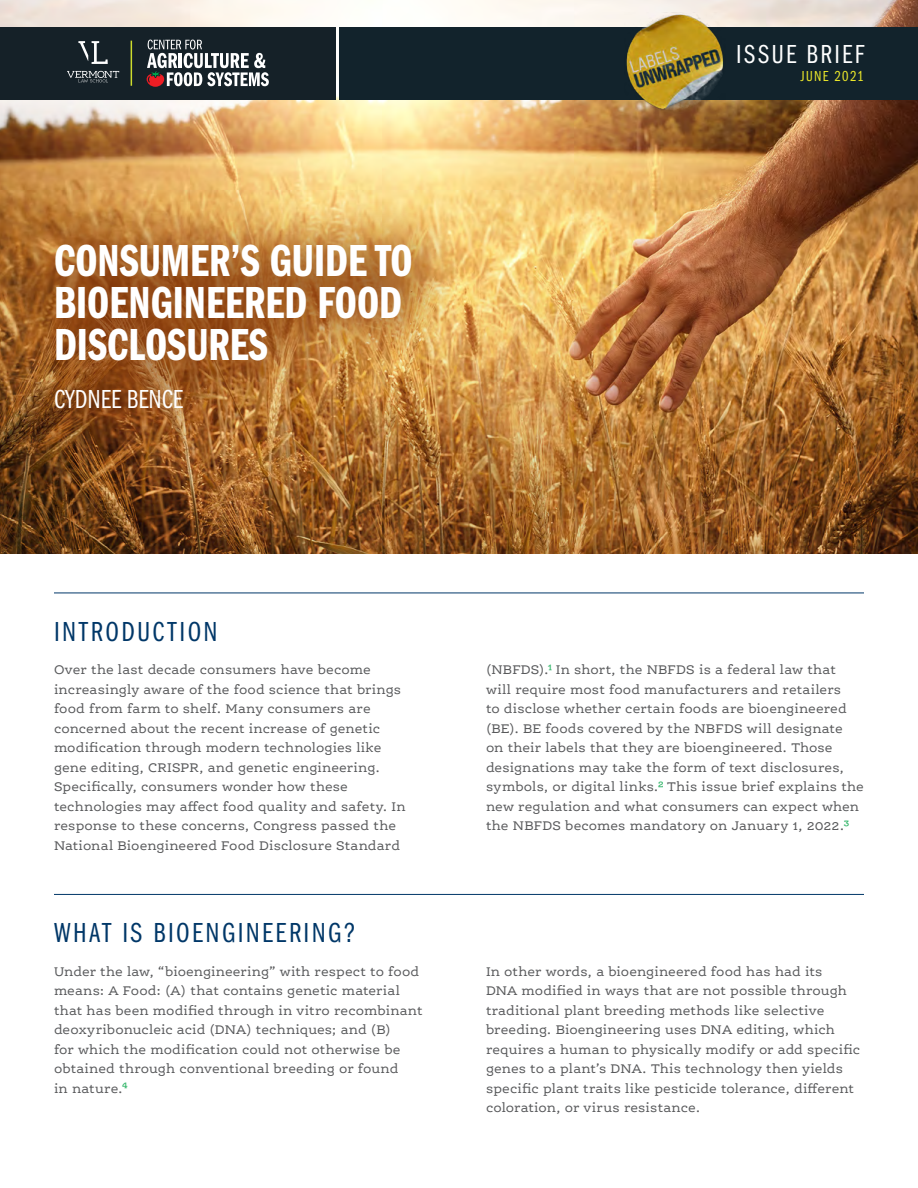
<style>
.page{position:relative;width:918px;height:1188px;background:#fff}
.page>*{position:absolute;margin:0;border:0;box-sizing:border-box;transform-origin:0 0}
.Heading_1_-_Demi{font:46.5px/42px "Franklin Gothic LT Pro Dm Cm";color:#fff}
.Heading_2{font:28.5px "Franklin Gothic LT Pro Bk Cm";letter-spacing:.085em;color:#003768}
.Heading_1_-_Light{font:27px "Franklin Gothic LT Pro Bk Cm";color:#fff}
.Banner_Heading{font:27px "Franklin Gothic LT Pro Bk Cm";letter-spacing:.09em;color:#fff}
.banner_date{font:15px "Franklin Gothic LT Pro Bk Cm";letter-spacing:.095em;color:#ebe72a}
.paragraph{font:13.5px/19.5px "Ernestine Pro";letter-spacing:.01em;color:#58595b}
.s1{font-size:15px;color:#33b66a}
</style>
<div class="page">
<img style="left:0;top:0;width:918px;height:553px">
<div style="left:10px;top:198px;width:456px;height:266px;background:#813407;opacity:.75"></div>
<hr style="left:54px;top:593px;width:810px;height:1px;background:#003768">
<hr style="left:54px;top:894px;width:810px;height:1px;background:#003768">
<div style="left:0;top:27px;width:336px;height:72px;background:#152128"></div>
<svg style="left:147px;top:40px;width:122px;height:47px"></svg>
<hr style="left:131px;top:41px;width:1px;height:45px;background:#cddc2d">
<svg style="left:67px;top:71px;width:52px;height:11px"></svg>
<svg style="left:78px;top:41px;width:30px;height:23px"></svg>
<div style="left:339px;top:27px;width:579px;height:72px;background:#12232c"></div>
<img style="left:624px;top:13px;width:102px;height:101px">
<p class="Heading_1_-_Demi" style="left:54px;top:241px;width:360px">CONSUMER’S GUIDE TO<br>BIOENGINEERED FOOD<br>DISCLOSURES</p>
<p class="Heading_1_-_Light" style="left:54px;top:385px;width:131px">CYDNEE BENCE</p>
<p class="Banner_Heading" style="left:736px;top:40px;width:129px">ISSUE BRIEF</p>
<p class="banner_date" style="left:800px;top:68px;width:65px">JUNE 2021</p>
<p class="Heading_2" style="left:54px;top:616px;width:165px">INTRODUCTION</p>
<p class="paragraph" style="left:54px;top:660px;width:353px">Over the last decade consumers have become increasingly aware of the food science that brings food from farm to shelf. Many consumers are concerned about the recent increase of genetic modification through modern technologies like gene editing, CRISPR, and genetic engineering.<br>Specifically, consumers wonder how these technologies may affect food quality and safety. In response to these concerns, Congress passed the National Bioengineered Food Disclosure Standard</p>
<p class="paragraph" style="left:486px;top:660px;width:379px">(NBFDS).<span class="s1">1</span> In short, the NBFDS is a federal law that will require most food manufacturers and retailers<br>to disclose whether certain foods are bioengineered (BE). BE foods covered by the NBFDS will designate<br>on their labels that they are bioengineered. Those designations may take the form of text disclosures, symbols, or digital links.<span class="s1">2</span> This issue brief explains the new regulation and what consumers can expect when the NBFDS becomes mandatory on January 1, 2022.<span class="s1">3</span></p>
<p class="Heading_2" style="left:54px;top:917px;width:303px">WHAT IS BIOENGINEERING?</p>
<p class="paragraph" style="left:54px;top:961px;width:370px">Under the law, “bioengineering” with respect to food means: A Food: (A) that contains genetic material that has been modified through in vitro recombinant deoxyribonucleic acid (DNA) techniques; and (B)<br>for which the modification could not otherwise be obtained through conventional breeding or found<br>in nature.<span class="s1">4</span></p>
<p class="paragraph" style="left:486px;top:961px;width:376px">In other words, a bioengineered food has had its<br>DNA modified in ways that are not possible through traditional plant breeding methods like selective breeding. Bioengineering uses DNA editing, which requires a human to physically modify or add specific genes to a plant’s DNA. This technology then yields specific plant traits like pesticide tolerance, different coloration, or virus resistance.</p>
</div>
